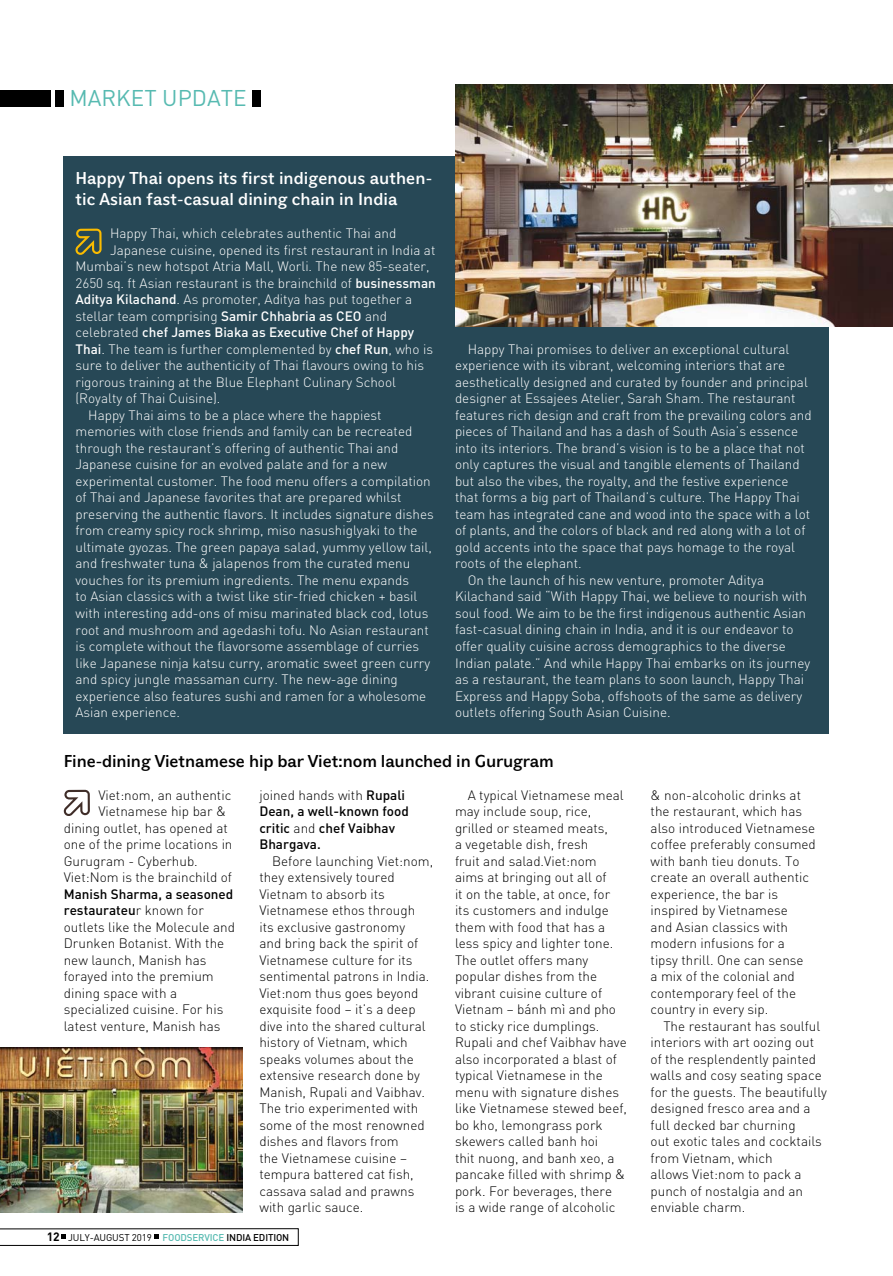
<style>
.page{position:relative;width:893px;height:1276px;background:#fff}
.page>*{position:absolute;margin:0;border:0;box-sizing:border-box;transform-origin:0 0}
.t1{font:22.5px "DIN";color:#57bab1}
.t2{font:500 18px/21px "Eau Naturelle Sans";color:#fff}
.t3{font:500 18px "Eau Naturelle Sans";letter-spacing:-.01em;color:#000}
.t4{font:300 13.5px "DIN";color:#fff}
.t5{font:300 13.5px/16.5px "DIN";color:#000}
.t6{font:500 13.5px/16.5px "DIN";color:#000}
.t7{font:500 13.5px "DIN";color:#fff}
.t8{font:9.75px "DIN";letter-spacing:-.015em;color:#000}
.s1{font-weight:500}
.s2{font-weight:300}
.s3{font-weight:700;font-size:12px}
.s4{font-weight:500;color:#57bab1}
</style>
<div class="page">
<div style="left:55px;top:90px;width:9px;height:16px;background:#000"></div>
<div style="left:0;top:90px;width:50px;height:16px;background:#000"></div>
<div style="left:252px;top:90px;width:9px;height:16px;background:#000"></div>
<svg style="left:0;top:1228px;width:298px;height:17px"></svg>
<svg style="left:63px;top:790px;width:27px;height:26px"></svg>
<img style="left:0;top:1047px;width:242px;height:165px">
<div style="left:64px;top:156px;width:765px;height:577px;background:#274856"></div>
<img style="left:455px;top:85px;width:438px;height:241px">
<svg style="left:75px;top:229px;width:27px;height:26px"></svg>
<h1 class="t1" style="left:69px;top:90px;width:179px">MARKET UPDATE</h1>
<h2 class="t2" style="left:75px;top:170px;width:358px">Happy Thai opens its first indigenous authen&shy;tic Asian fast-casual dining chain in India</h2>
<p class="t4" style="left:110px;top:229px;width:288px">Happy Thai, which celebrates authentic Thai and</p>
<p class="t4" style="left:110px;top:245px;width:327px">Japanese cuisine, opened its first restaurant in India at</p>
<p class="t4" style="left:75px;top:262px;width:356px">Mumbai’s new hotspot Atria Mall, Worli. The new 85-seater,</p>
<p class="t4" style="left:75px;top:278px;width:362px">2650 sq. ft Asian restaurant is the brainchild of <span class="s1">businessman</span></p>
<p class="t4" style="left:75px;top:295px;width:338px"><span class="s1">Aditya Kilachand</span>. As promoter, Aditya has put together a</p>
<p class="t4" style="left:75px;top:311px;width:313px">stellar team comprising <span class="s1">Samir Chhabria as CEO</span> and</p>
<p class="t7" style="left:75px;top:328px;width:340px"><span class="s2">celebrated</span> chef James Biaka as Executive Chef of Happy</p>
<p class="t4" style="left:75px;top:344px;width:359px"><span class="s1">Thai</span>. The team is further complemented by <span class="s1">chef Run</span>, who is</p>
<p class="t4" style="left:75px;top:361px;width:350px">sure to deliver the authenticity of Thai flavours owing to his</p>
<p class="t4" style="left:75px;top:377px;width:322px">rigorous training at the Blue Elephant Culinary School</p>
<p class="t4" style="left:75px;top:394px;width:147px">(Royalty of Thai Cuisine).</p>
<p class="t4" style="left:88px;top:410px;width:295px">Happy Thai aims to be a place where the happiest</p>
<p class="t4" style="left:75px;top:427px;width:338px">memories with close friends and family can be recreated</p>
<p class="t4" style="left:75px;top:443px;width:324px">through the restaurant’s offering of authentic Thai and</p>
<p class="t4" style="left:75px;top:460px;width:313px">Japanese cuisine for an evolved palate and for a new</p>
<p class="t4" style="left:75px;top:476px;width:357px">experimental customer. The food menu offers a compilation</p>
<p class="t4" style="left:75px;top:493px;width:327px">of Thai and Japanese favorites that are prepared whilst</p>
<p class="t4" style="left:75px;top:509px;width:360px">preserving the authentic flavors. It includes signature dishes</p>
<p class="t4" style="left:75px;top:526px;width:344px">from creamy spicy rock shrimp, miso nasushiglyaki to the</p>
<p class="t4" style="left:75px;top:542px;width:358px">ultimate gyozas. The green papaya salad, yummy yellow tail,</p>
<p class="t4" style="left:75px;top:559px;width:336px">and freshwater tuna &amp; jalapenos from the curated menu</p>
<p class="t4" style="left:75px;top:575px;width:335px">vouches for its premium ingredients. The menu expands</p>
<p class="t4" style="left:75px;top:592px;width:343px">to Asian classics with a twist like stir-fried chicken + basil</p>
<p class="t4" style="left:75px;top:608px;width:355px">with interesting add-ons of misu marinated black cod, lotus</p>
<p class="t4" style="left:75px;top:625px;width:355px">root and mushroom and agedashi tofu. No Asian restaurant</p>
<p class="t4" style="left:75px;top:641px;width:345px">is complete without the flavorsome assemblage of curries</p>
<p class="t4" style="left:75px;top:658px;width:356px">like Japanese ninja katsu curry, aromatic sweet green curry</p>
<p class="t4" style="left:75px;top:674px;width:324px">and spicy jungle massaman curry. The new-age dining</p>
<p class="t4" style="left:75px;top:691px;width:352px">experience also features sushi and ramen for a wholesome</p>
<p class="t4" style="left:75px;top:707px;width:106px">Asian experience.</p>
<p class="t4" style="left:468px;top:344px;width:323px">Happy Thai promises to deliver an exceptional cultural</p>
<p class="t4" style="left:455px;top:361px;width:332px">experience with its vibrant, welcoming interiors that are</p>
<p class="t4" style="left:455px;top:377px;width:354px">aesthetically designed and curated by founder and principal</p>
<p class="t4" style="left:455px;top:394px;width:342px">designer at Essajees Atelier, Sarah Sham. The restaurant</p>
<p class="t4" style="left:455px;top:410px;width:358px">features rich design and craft from the prevailing colors and</p>
<p class="t4" style="left:455px;top:427px;width:345px">pieces of Thailand and has a dash of South Asia’s essence</p>
<p class="t4" style="left:455px;top:443px;width:351px">into its interiors. The brand’s vision is to be a place that not</p>
<p class="t4" style="left:455px;top:460px;width:346px">only captures the visual and tangible elements of Thailand</p>
<p class="t4" style="left:455px;top:476px;width:335px">but also the vibes, the royalty, and the festive experience</p>
<p class="t4" style="left:455px;top:493px;width:346px">that forms a big part of Thailand’s culture. The Happy Thai</p>
<p class="t4" style="left:455px;top:509px;width:357px">team has integrated cane and wood into the space with a lot</p>
<p class="t4" style="left:455px;top:526px;width:352px">of plants, and the colors of black and red along with a lot of</p>
<p class="t4" style="left:455px;top:542px;width:342px">gold accents into the space that pays homage to the royal</p>
<p class="t4" style="left:455px;top:559px;width:128px">roots of the elephant.</p>
<p class="t4" style="left:468px;top:575px;width:298px">On the launch of his new venture, promoter Aditya</p>
<p class="t4" style="left:455px;top:592px;width:353px">Kilachand said “With Happy Thai, we believe to nourish with</p>
<p class="t4" style="left:455px;top:608px;width:353px">soul food. We aim to be the first indigenous authentic Asian</p>
<p class="t4" style="left:455px;top:625px;width:340px">fast-casual dining chain in India, and it is our endeavor to</p>
<p class="t4" style="left:455px;top:641px;width:332px">offer quality cuisine across demographics to the diverse</p>
<p class="t4" style="left:455px;top:658px;width:357px">Indian palate.” And while Happy Thai embarks on its journey</p>
<p class="t4" style="left:455px;top:674px;width:351px">as a restaurant, the team plans to soon launch, Happy Thai</p>
<p class="t4" style="left:455px;top:691px;width:349px">Express and Happy Soba, offshoots of the same as delivery</p>
<p class="t4" style="left:455px;top:707px;width:217px">outlets offering South Asian Cuisine.</p>
<h2 class="t3" style="left:64px;top:753px;width:492px">Fine-dining Vietnamese hip bar Viet:nom launched in Gurugram</h2>
<p class="t6" style="left:259px;top:788px;width:151px"><span class="s2">joined hands with</span> Rupali<br>Dean, a well-known food critic <span class="s2">and</span> chef Vaibhav<br>Bhargava.</p>
<p class="t5" style="left:259px;top:854px;width:175px;text-indent:13px">Before launching Viet:nom, they extensively toured<br>Vietnam to absorb its<br>Vietnamese ethos through<br>its exclusive gastronomy<br>and bring back the spirit of<br>Vietnamese culture for its sentimental patrons in India.<br>Viet:nom thus goes beyond exquisite food – it’s a deep dive into the shared cultural history of Vietnam, which speaks volumes about the extensive research done by<br>Manish, Rupali and Vaibhav.<br>The trio experimented with some of the most renowned dishes and flavors from<br>the Vietnamese cuisine – tempura battered cat fish, cassava salad and prawns with garlic sauce.</p>
<p class="t5" style="left:455px;top:788px;width:173px;text-indent:13px">A typical Vietnamese meal may include soup, rice, grilled or steamed meats,<br>a vegetable dish, fresh<br>fruit and salad.Viet:nom aims at bringing out all of<br>it on the table, at once, for its customers and indulge them with food that has a less spicy and lighter tone.<br>The outlet offers many popular dishes from the vibrant cuisine culture of<br>Vietnam – bánh mì and pho to sticky rice dumplings.<br>Rupali and chef Vaibhav have also incorporated a blast of typical Vietnamese in the menu with signature dishes like Vietnamese stewed beef, bo kho, lemongrass pork skewers called banh hoi<br>thit nuong, and banh xeo, a pancake filled with shrimp &amp; pork. For beverages, there<br>is a wide range of alcoholic</p>
<p class="t5" style="left:651px;top:788px;width:167px">&amp; non-alcoholic drinks at the restaurant, which has also introduced Vietnamese coffee preferably consumed with banh tieu donuts. To create an overall authentic experience, the bar is inspired by Vietnamese<br>and Asian classics with modern infusions for a<br>tipsy thrill. One can sense<br>a mix of the colonial and contemporary feel of the country in every sip.</p>
<p class="t5" style="left:98px;top:788px;width:134px">Viet:nom, an authentic</p>
<p class="t5" style="left:98px;top:804px;width:129px">Vietnamese hip bar &amp;</p>
<p class="t5" style="left:64px;top:821px;width:165px">dining outlet, has opened at</p>
<p class="t5" style="left:64px;top:837px;width:170px">one of the prime locations in</p>
<p class="t5" style="left:64px;top:854px;width:136px">Gurugram - Cyberhub.</p>
<p class="t5" style="left:64px;top:870px;width:170px">Viet:Nom is the brainchild of</p>
<p class="t5" style="left:64px;top:887px;width:173px"><span class="s1">Manish Sharma, a seasoned restaurateu</span>r known for outlets like the Molecule and<br>Drunken Botanist. With the new launch, Manish has forayed into the premium dining space with a specialized cuisine. For his latest venture, Manish has</p>
<p class="t5" style="left:651px;top:1019px;width:178px;text-indent:13px">The restaurant has soulful interiors with art oozing out of the resplendently painted walls and cosy seating space for the guests. The beautifully designed fresco area and a full decked bar churning<br>out exotic tales and cocktails from Vietnam, which<br>allows Viet:nom to pack a punch of nostalgia and an enviable charm.</p>
<p class="t8" style="left:47px;top:1234px;width:244px"><span class="s3">12</span> JULY-AUGUST 2019 <span class="s4">FOODSERVICE</span> <span class="s1">INDIA EDITION</span></p>
</div>
